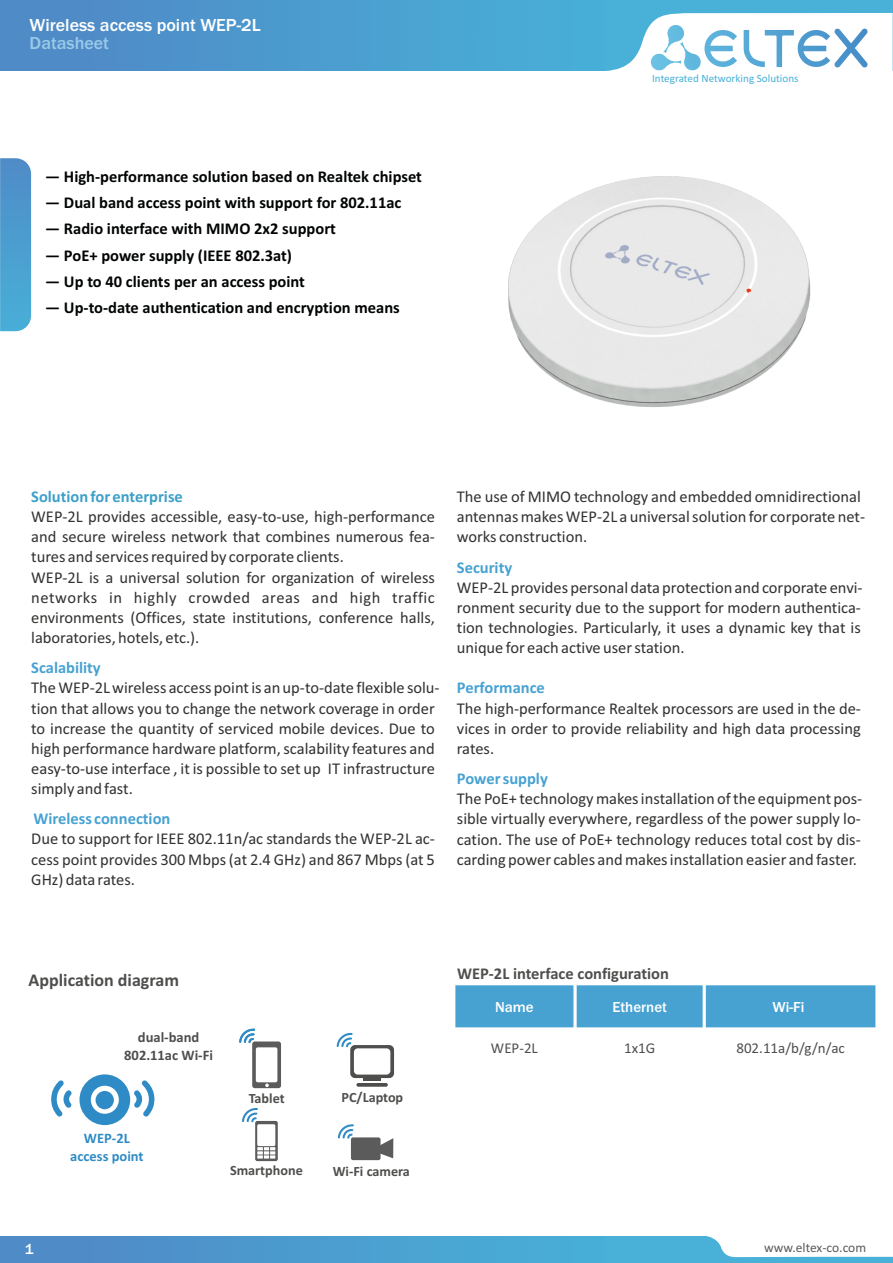
<style>
.page{position:relative;width:893px;height:1263px;background:#fff}
.page>*{position:absolute;margin:0;border:0;box-sizing:border-box;transform-origin:0 0}
.t1{font:500 18px "Franklin Gothic";color:#fff}
.t2{font:700 18px "Calibri";color:#4e4e4d}
.t3{font:500 18px "Franklin Gothic";color:#9ac9e9}
.t4{font:16.5px/20.1px "Calibri";color:#313130;text-align:justify}
.t5{font:700 16.5px "Calibri";color:#010403}
.t6{font:700 16.5px "Calibri";color:#47a2d2}
.t7{font:700 16.5px "Calibri";color:#4e4e4d}
.t8{font:700 16.5px "Calibri";color:#3da0c8}
.t9{font:15px "Calibri";color:#4e4e4d}
.t10{font:500 15px "Franklin Gothic";color:#fff}
.t11{font:15px "Calibri";color:#4e4e4e}
.t12{font:700 14.55px/17.7px "Calibri";color:#4e4e4d;text-align:center}
.t13{font:700 14.55px/17.7px "Calibri";color:#2f8bc5;text-align:center}
.t14{font:700 14.1px "Calibri";color:#4e4e4d}
.t15{font:13.5px "Calibri";color:#5b5b5b}
.t16{font:11.1px "Calibri";color:#47b0d8}
</style>
<div class="page">
<div style="left:0;top:0;width:893px;height:71px;background:linear-gradient(to right,#4f8bc7,#47b9dc)"></div>
<svg style="left:589px;top:13px;width:304px;height:58px"></svg>
<svg style="left:0;top:158px;width:31px;height:173px"></svg>
<div style="left:0;top:1236px;width:893px;height:27px;background:linear-gradient(to right,#4f8bc7,#47b9dc)"></div>
<svg style="left:703px;top:1236px;width:190px;height:21px"></svg>
<div style="left:454px;top:984px;width:121px;height:45px;background:#47a2d2"></div>
<div style="left:575px;top:984px;width:129px;height:45px;background:#47a2d2"></div>
<div style="left:704px;top:984px;width:173px;height:45px;background:#47a2d2"></div>
<hr style="left:452px;top:982px;width:3px;height:86px;background:#fff">
<svg style="left:573px;top:985px;width:4px;height:42px"></svg>
<hr style="left:703px;top:982px;width:3px;height:86px;background:#fff">
<hr style="left:875px;top:982px;width:4px;height:86px;background:#fff">
<hr style="left:452px;top:1027px;width:427px;height:3px;background:#fff">
<hr style="left:452px;top:982px;width:427px;height:3px;background:#fff">
<svg style="left:51px;top:1080px;width:21px;height:36px"></svg>
<svg style="left:79px;top:1074px;width:76px;height:51px"></svg>
<hr style="left:363px;top:1078px;width:18px;height:3px;background:#4e4e4d">
<svg style="left:356px;top:1083px;width:32px;height:4px"></svg>
<div style="left:351px;top:1137px;width:30px;height:23px;background:#5b5b5b;border-radius:2px"></div>
<svg style="left:380px;top:1138px;width:13px;height:20px"></svg>
<svg style="left:239px;top:1029px;width:42px;height:59px"></svg>
<svg style="left:337px;top:1033px;width:57px;height:45px"></svg>
<svg style="left:242px;top:1108px;width:36px;height:53px"></svg>
<svg style="left:338px;top:1124px;width:16px;height:15px"></svg>
<img style="left:508px;top:176px;width:303px;height:232px">
<p class="t1" style="left:30px;top:19px;width:233px">Wireless access point WEP-2L</p>
<p class="t3" style="left:30px;top:36px;width:81px">Datasheet</p>
<p class="t5" style="left:45px;top:170px;width:378px">— High-performance solution based on Realtek chipset</p>
<p class="t5" style="left:45px;top:196px;width:358px">— Dual band access point with support for 802.11ac</p>
<p class="t5" style="left:45px;top:222px;width:292px">— Radio interface with MIMO 2x2 support</p>
<p class="t5" style="left:45px;top:248px;width:248px">— PoE+ power supply (IEEE 802.3at)</p>
<p class="t5" style="left:45px;top:274px;width:261px">— Up to 40 clients per an access point</p>
<p class="t5" style="left:45px;top:301px;width:356px">— Up-to-date authentication and encryption means</p>
<p class="t16" style="left:652px;top:73px;width:148px">Integrated Networking Solutions</p>
<p class="t8" style="left:31px;top:490px;width:153px">Solution for enterprise</p>
<p class="t4" style="left:31px;top:508px;width:405px">WEP-2L provides accessible, easy-to-use, high-performance and secure wireless network that combines numerous fea&shy;tures and services required by corporate clients.</p>
<p class="t4" style="left:31px;top:568px;width:405px">WEP-2L is a universal solution for organization of wireless networks in highly crowded areas and high traffic environments (Offices, state institutions, conference halls, laboratories, hotels, etc.).</p>
<p class="t4" style="left:31px;top:679px;width:410px;text-align:left">TheWEP-2L wireless access point is an up-to-date flexible solu&shy;tion that allows you to change the network coverage in order to increase the quantity of serviced mobile devices. Due to high performance hardware platform, scalability features and easy-to-use interface , it is possible to set up IT infrastructure simply and fast.</p>
<p class="t6" style="left:31px;top:661px;width:71px">Scalability</p>
<p class="t6" style="left:34px;top:812px;width:138px">Wireless connection</p>
<p class="t4" style="left:31px;top:830px;width:405px">Due to support for IEEE 802.11n/ac standards the WEP-2L ac&shy;cess point provides 300 Mbps (at 2.4 GHz) and 867 Mbps (at 5<br>GHz) data rates.</p>
<p class="t4" style="left:457px;top:488px;width:410px;text-align:left">The use of MIMO technology and embedded omnidirectional antennas makes WEP-2L a universal solution for corporate net&shy;works construction.</p>
<p class="t6" style="left:457px;top:560px;width:57px">Security</p>
<p class="t4" style="left:457px;top:579px;width:407px">WEP-2L provides personal data protection and corporate envi&shy;ronment security due to the support for modern authentica&shy;tion technologies. Particularly, it uses a dynamic key that is unique for each active user station.</p>
<p class="t6" style="left:457px;top:681px;width:90px">Performance</p>
<p class="t4" style="left:457px;top:699px;width:405px">The high-performance Realtek processors are used in the de&shy;vices in order to provide reliability and high data processing rates.</p>
<p class="t4" style="left:457px;top:790px;width:407px">The PoE+ technology makes installation of the equipment pos&shy;sible virtually everywhere, regardless of the power supply lo&shy;cation. The use of PoE+ technology reduces total cost by dis&shy;carding power cables and makes installation easier and faster.</p>
<p class="t6" style="left:457px;top:772px;width:92px">Power supply</p>
<p class="t2" style="left:29px;top:973px;width:152px">Application diagram</p>
<p class="t7" style="left:457px;top:967px;width:213px">WEP-2L interface configuration</p>
<p class="t12" style="left:124px;top:1030px;width:90px">dual-band<br>802.11ac Wi-Fi</p>
<p class="t13" style="left:70px;top:1131px;width:75px">WEP-2L access point</p>
<p class="t14" style="left:249px;top:1092px;width:37px">Tablet</p>
<p class="t14" style="left:230px;top:1164px;width:74px">Smartphone</p>
<p class="t14" style="left:342px;top:1091px;width:63px">PC/Laptop</p>
<p class="t14" style="left:333px;top:1165px;width:79px">Wi-Fi camera</p>
<p class="t10" style="left:495px;top:1001px;width:40px">Name</p>
<p class="t10" style="left:612px;top:1001px;width:56px">Ethernet</p>
<p class="t10" style="left:773px;top:1001px;width:33px">Wi-Fi</p>
<p class="t11" style="left:491px;top:1042px;width:48px">WEP-2L</p>
<p class="t9" style="left:624px;top:1042px;width:33px">1x1G</p>
<p class="t9" style="left:736px;top:1042px;width:110px">802.11a/b/g/n/ac</p>
<p class="t10" style="left:25px;top:1243px;width:10px">1</p>
<p class="t15" style="left:764px;top:1242px;width:103px">www.eltex-co.com</p>
</div>
